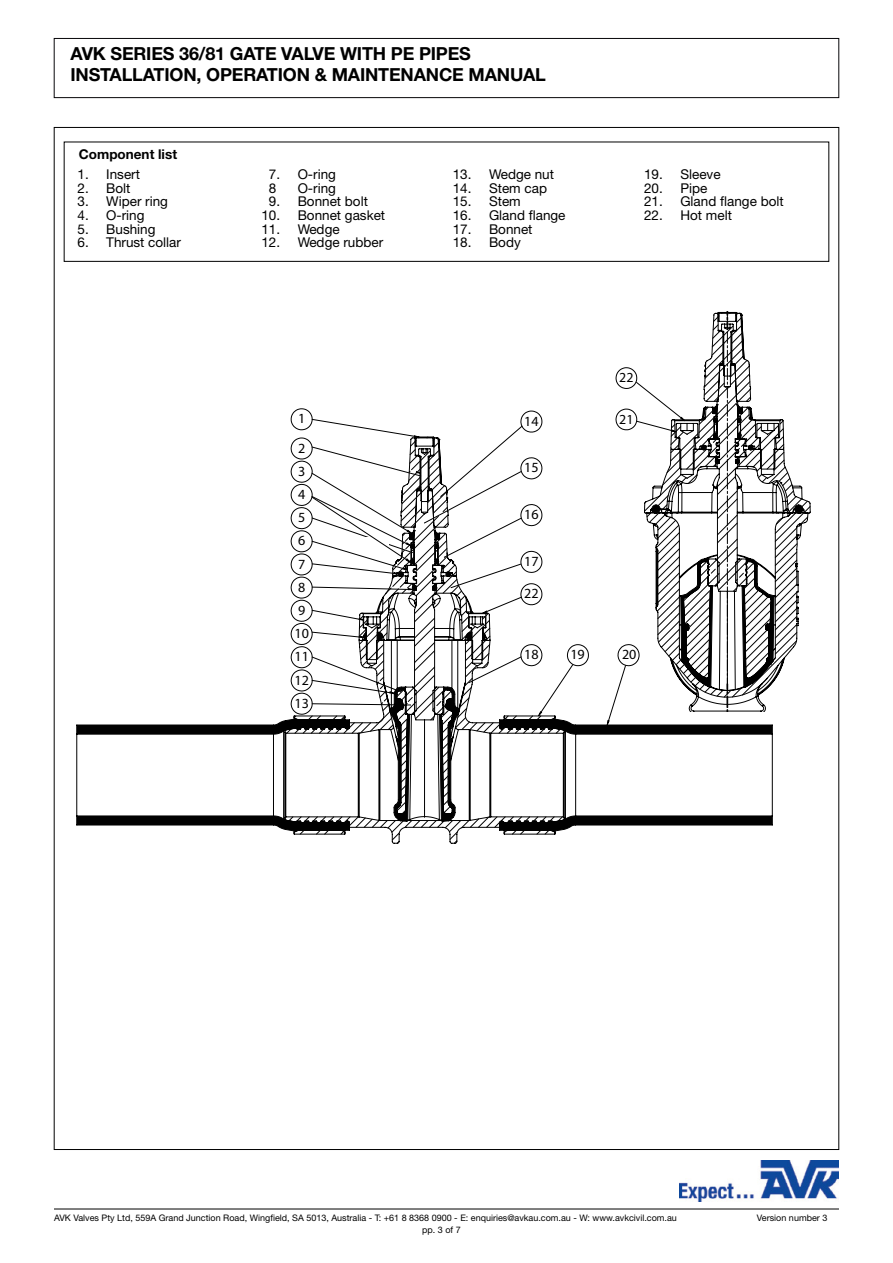
<style>
.page{position:relative;width:893px;height:1263px;background:#fff}
.page>*{position:absolute;margin:0;border:0;box-sizing:border-box;transform-origin:0 0}
.t1{font:700 18px/21px "Helvetica Neue LT Pro";letter-spacing:-.01em;color:#000}
.t2{font:14.1px/23.2px "Arial";color:#010101}
.t3{font:13.8px "Arial";color:#000}
.t4{font:13.5px/13.5px "Helvetica Neue LT Pro";color:#000}
.t5{font:700 13.5px "Helvetica Neue LT Pro";color:#000}
.t6{font:9px "Helvetica Neue LT Pro";color:#000}
.t7{font:6.3px "Arial";color:#000}
</style>
<div class="page">
<div style="left:54px;top:38px;width:785px;height:60px;border:1px solid #070609"></div>
<hr style="left:54px;top:1209px;width:785px;height:1px;background:#000">
<img style="left:680px;top:1161px;width:159px;height:41px">
<svg style="left:77px;top:539px;width:695px;height:292px"></svg>
<svg style="left:291px;top:411px;width:298px;height:305px"></svg>
<svg style="left:596px;top:375px;width:20px;height:336px"></svg>
<hr style="left:595px;top:312px;width:220px;height:1px;background:#000">
<hr style="left:595px;top:1255px;width:220px;height:1px;background:#000">
<hr style="left:595px;top:312px;width:1px;height:399px;background:#000">
<hr style="left:892px;top:312px;width:1px;height:399px;background:#000">
<svg style="left:616px;top:312px;width:194px;height:399px"></svg>
<div style="left:64px;top:142px;width:765px;height:120px;border:1px solid #000"></div>
<h1 class="t1" style="left:70px;top:43px;width:477px">AVK SERIES 36/81 GATE VALVE WITH PE PIPES<br>INSTALLATION, OPERATION &amp; MAINTENANCE MANUAL</h1>
<p class="t5" style="left:79px;top:146px;width:100px">COMPONENT LIST</p>
<p class="t4" style="left:78px;top:168px;width:64px">1. Insert</p>
<p class="t4" style="left:78px;top:181px;width:55px">2. Bolt</p>
<p class="t4" style="left:78px;top:195px;width:92px">3. Wiper ring</p>
<p class="t4" style="left:78px;top:208px;width:69px">4. O-ring</p>
<p class="t4" style="left:78px;top:222px;width:80px">5. Bushing</p>
<p class="t4" style="left:78px;top:235px;width:105px">6. Thrust collar</p>
<p class="t4" style="left:269px;top:168px;width:69px">7. O-ring<br>8</p>
<p class="t4" style="left:453px;top:168px;width:103px">13. Wedge nut</p>
<p class="t4" style="left:453px;top:181px;width:96px">14. Stem cap</p>
<p class="t4" style="left:453px;top:195px;width:70px">15. Stem</p>
<p class="t4" style="left:453px;top:208px;width:114px">16. Gland flange</p>
<p class="t4" style="left:453px;top:222px;width:81px">17. Bonnet</p>
<p class="t4" style="left:453px;top:235px;width:70px">18. Body</p>
<p class="t4" style="left:298px;top:181px;width:40px">O-ring</p>
<p class="t4" style="left:269px;top:195px;width:101px">9. Bonnet bolt</p>
<p class="t4" style="left:261px;top:208px;width:125px">10. Bonnet gasket</p>
<p class="t4" style="left:261px;top:222px;width:80px">11. Wedge</p>
<p class="t4" style="left:261px;top:235px;width:123px">12. Wedge rubber</p>
<p class="t7" style="left:143px;top:228px;width:6px">D</p>
<p class="t7" style="left:325px;top:228px;width:5px">F</p>
<p class="t7" style="left:508px;top:228px;width:6px">H</p>
<p class="t4" style="left:644px;top:168px;width:78px">19. Sleeve</p>
<p class="t4" style="left:644px;top:181px;width:65px">20. Pipe</p>
<p class="t4" style="left:644px;top:195px;width:141px">21. Gland flange bolt</p>
<p class="t4" style="left:644px;top:208px;width:89px">22. Hot melt</p>
<p class="t2" style="left:298px;top:407px;width:9px">1</p>
<p class="t2" style="left:298px;top:436px;width:9px">2</p>
<p class="t2" style="left:524px;top:409px;width:16px">14</p>
<p class="t2" style="left:298px;top:459px;width:9px">3</p>
<p class="t2" style="left:524px;top:456px;width:16px">15</p>
<p class="t2" style="left:298px;top:482px;width:9px">4</p>
<p class="t2" style="left:298px;top:506px;width:9px">5</p>
<p class="t2" style="left:298px;top:529px;width:9px">6</p>
<p class="t2" style="left:298px;top:552px;width:9px">7</p>
<p class="t2" style="left:298px;top:575px;width:9px">8</p>
<p class="t2" style="left:298px;top:598px;width:9px">9</p>
<p class="t2" style="left:294px;top:621px;width:16px">10</p>
<p class="t2" style="left:524px;top:503px;width:16px">16</p>
<p class="t2" style="left:524px;top:549px;width:16px">17</p>
<p class="t2" style="left:524px;top:581px;width:16px">22</p>
<p class="t2" style="left:294px;top:645px;width:16px">11<br>12</p>
<p class="t2" style="left:524px;top:643px;width:16px">18</p>
<p class="t2" style="left:294px;top:691px;width:16px">13</p>
<p class="t2" style="left:570px;top:643px;width:16px">19</p>
<p class="t3" style="left:619px;top:369px;width:16px">22</p>
<p class="t3" style="left:619px;top:410px;width:16px">21</p>
<p class="t2" style="left:622px;top:643px;width:16px">20</p>
<p class="t6" style="left:54px;top:1212px;width:624px">AVK Valves Pty Ltd, 559A Grand Junction Road, Wingfield, SA 5013, Australia - T: +61 8 8368 0900 - E: enquiries@avkau.com.au - W: www.avkcivil.com.au</p>
<p class="t6" style="left:757px;top:1212px;width:72px">Version number 3</p>
<p class="t6" style="left:422px;top:1224px;width:40px">pp. 3 of 7</p>
</div>
